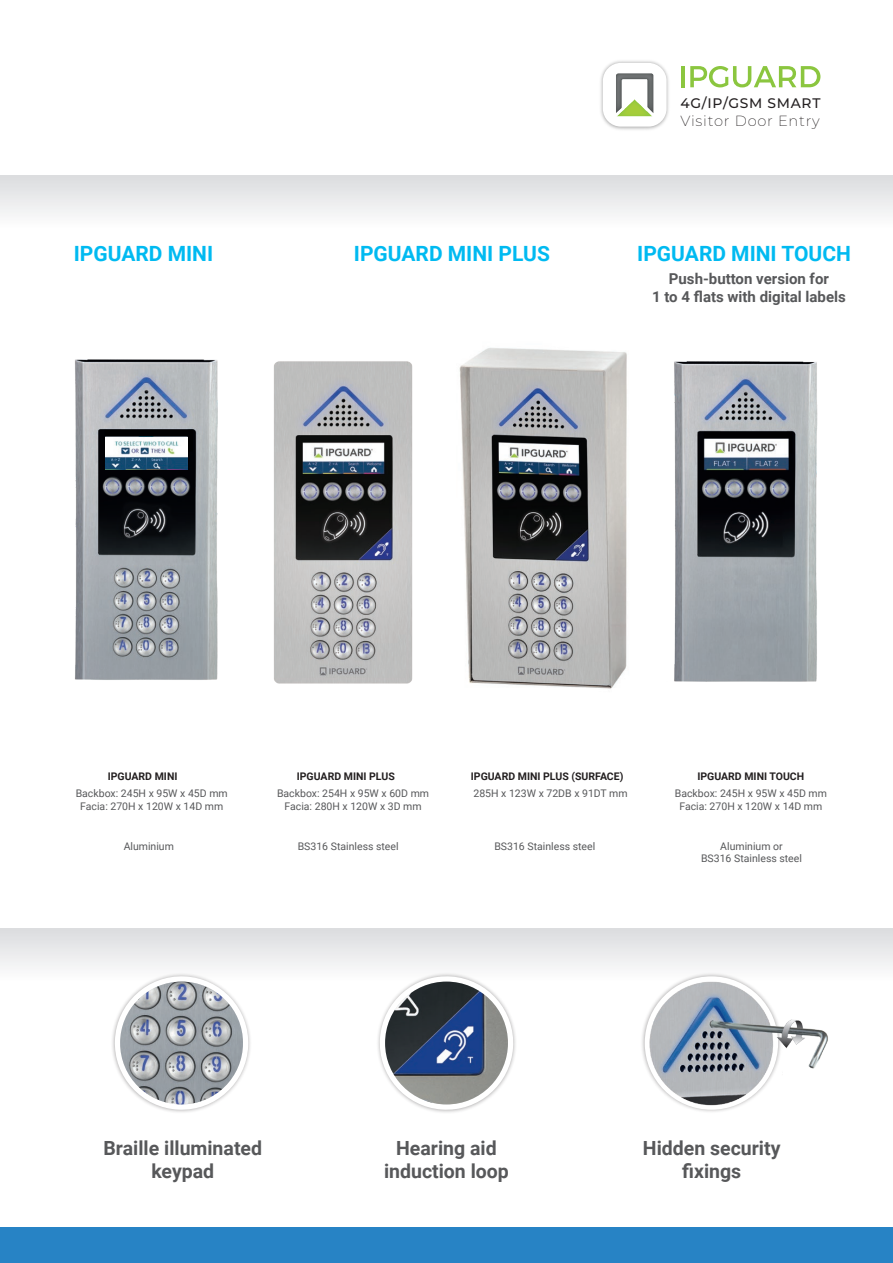
<style>
.page{position:relative;width:893px;height:1263px;background:#fff}
.page>*{position:absolute;margin:0;border:0;box-sizing:border-box;transform-origin:0 0}
.t1{font:700 21px "Roboto";color:#00baf1}
.t2{font:700 19.5px/23.4px "Roboto";color:#57585a;text-align:center}
.t3{font:700 15px/18px "Roboto";color:#57585a;text-align:center}
.t4{font:200 14.7px "Montserrat";letter-spacing:.05em;color:#231f20}
.t5{font:500 13.8px "Montserrat";letter-spacing:.05em;color:#231f20}
.t6{font:10.5px/12.6px "Roboto";color:#57585a;text-align:center}
.t7{font:700 10.5px "Roboto";color:#231f20}
</style>
<div class="page">
<div style="left:0;top:1228px;width:893px;height:35px;background:#2783c5"></div>
<div style="left:0;top:928px;width:893px;height:53px;background:linear-gradient(to bottom,#dadbde,#fefefe)"></div>
<div style="left:0;top:175px;width:893px;height:53px;background:linear-gradient(to bottom,#dadbde,#fefefe)"></div>
<div style="left:375px;top:972px;width:142px;height:141px;background:#fff"></div>
<svg style="left:378px;top:974px;width:137px;height:138px"></svg>
<img style="left:385px;top:981px;width:123px;height:123px;border-radius:61px">
<div style="left:111px;top:972px;width:141px;height:141px;background:#fafafa"></div>
<svg style="left:113px;top:975px;width:137px;height:136px"></svg>
<img style="left:120px;top:981px;width:123px;height:123px;border-radius:61px">
<img style="left:635px;top:970px;width:258px;height:142px">
<img style="left:600px;top:61px;width:69px;height:69px">
<div style="left:603px;top:63px;width:63px;height:64px;background:#fff;border-radius:18px"></div>
<img style="left:617px;top:113px;width:35px;height:3px">
<img style="left:616px;top:73px;width:37px;height:40px">
<hr style="left:681px;top:66px;width:4px;height:21px;background:#8bc63f">
<svg style="left:690px;top:66px;width:130px;height:21px"></svg>
<img style="left:75px;top:359px;width:143px;height:321px">
<img style="left:105px;top:438px;width:82px;height:31px">
<img style="left:674px;top:361px;width:144px;height:321px">
<img style="left:274px;top:361px;width:139px;height:323px">
<img style="left:459px;top:347px;width:168px;height:342px">
<h3 class="t5" style="left:680px;top:93px;width:142px">4G/IP/GSM SMART</h3>
<h3 class="t4" style="left:680px;top:111px;width:141px">Visitor Door Entry</h3>
<h1 class="t1" style="left:74px;top:239px;width:141px">IPGUARD MINI</h1>
<h1 class="t1" style="left:354px;top:239px;width:198px">IPGUARD MINI PLUS</h1>
<h1 class="t1" style="left:637px;top:239px;width:215px">IPGUARD MINI TOUCH</h1>
<h3 class="t3" style="left:652px;top:269px;width:195px">Push-button version for<br>1 to 4 flats with digital labels</h3>
<p class="t7" style="left:471px;top:769px;width:154px">IPGUARD MINI PLUS (SURFACE)</p>
<p class="t6" style="left:473px;top:787px;width:156px">285H x 123W x 72DB x 91DT mm</p>
<p class="t7" style="left:108px;top:769px;width:71px">IPGUARD MINI</p>
<p class="t7" style="left:297px;top:769px;width:100px">IPGUARD MINI PLUS</p>
<p class="t7" style="left:697px;top:769px;width:108px">IPGUARD MINI TOUCH</p>
<p class="t6" style="left:76px;top:787px;width:154px">Backbox: 245H x 95W x 45D mm<br>Facia: 270H x 120W x 14D mm</p>
<p class="t6" style="left:277px;top:787px;width:154px">Backbox: 254H x 95W x 60D mm<br>Facia: 280H x 120W x 3D mm</p>
<p class="t6" style="left:675px;top:787px;width:154px">Backbox: 245H x 95W x 45D mm<br>Facia: 270H x 120W x 14D mm</p>
<p class="t6" style="left:124px;top:839px;width:52px">Aluminium</p>
<p class="t6" style="left:298px;top:839px;width:102px">BS316 Stainless steel</p>
<p class="t6" style="left:494px;top:839px;width:102px">BS316 Stainless steel</p>
<p class="t6" style="left:701px;top:839px;width:102px">Aluminium or<br>BS316 Stainless steel</p>
<h2 class="t2" style="left:104px;top:1135px;width:160px">Braille illuminated keypad</h2>
<h2 class="t2" style="left:384px;top:1135px;width:126px">Hearing aid induction loop</h2>
<h2 class="t2" style="left:643px;top:1135px;width:139px">Hidden security fixings</h2>
</div>
